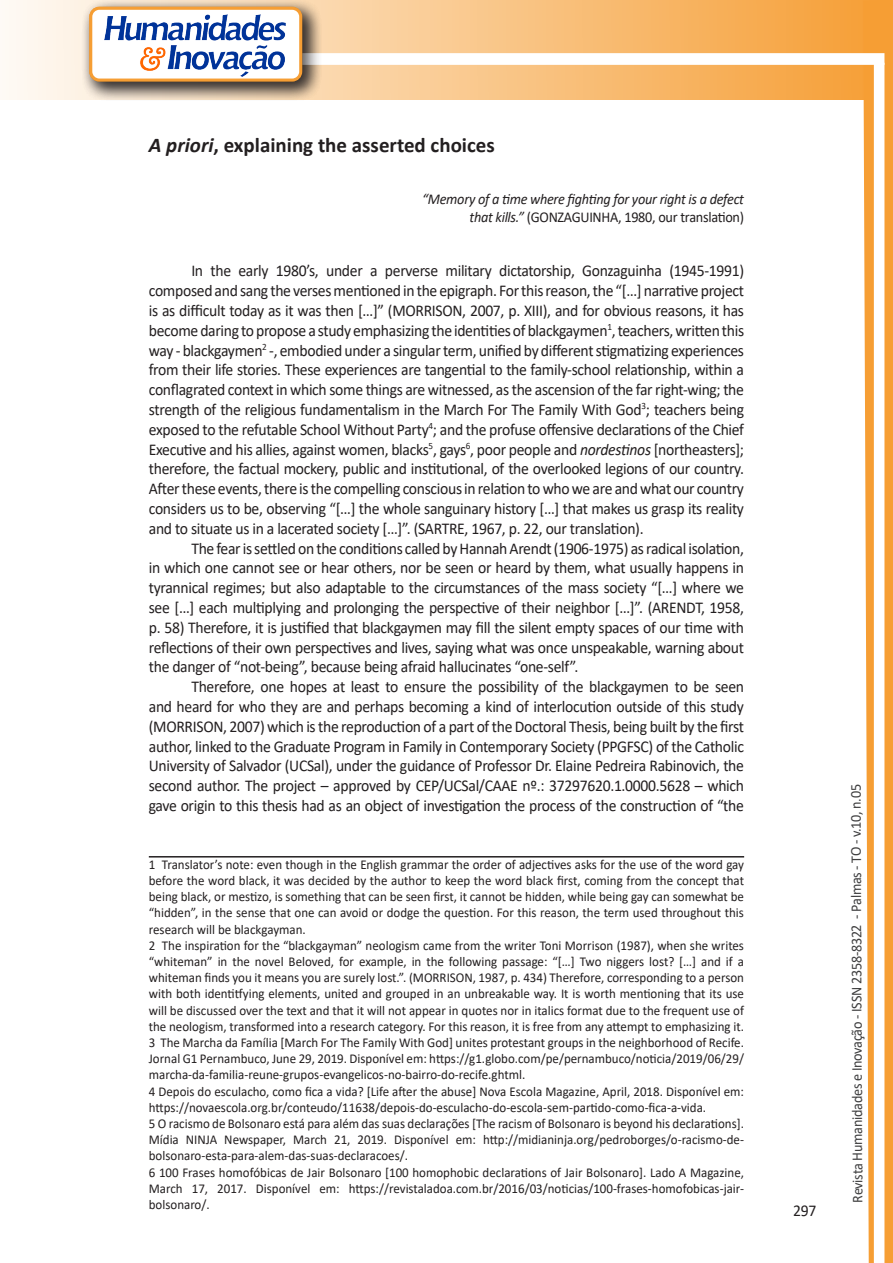
<style>
.page{position:relative;width:893px;height:1263px;background:#fff}
.page>*{position:absolute;margin:0;border:0;box-sizing:border-box;transform-origin:0 0}
.Titulo_2{font:700 21px "Calibri";color:#231f20}
.texto{font:16.5px/19.8px "Calibri";letter-spacing:-.02em;color:#231f20;text-align:justify;scale:.95 1}
.citacao{font:italic 15px/18px "Calibri";letter-spacing:-.02em;color:#231f20;text-align:right;scale:.95 1}
.t1{font:15px "Calibri";letter-spacing:-.025em;color:#3e3e3f;scale:.95 1}
.Rodapé{font:13.5px/16.2px "Calibri";color:#231f20;text-align:justify;scale:.96 1}
.s1{font-style:italic}
.s2{font-style:normal}
</style>
<div class="page">
<svg style="left:5px;top:0;width:858px;height:100px;background:#f9c484"></svg>
<div style="left:302px;top:53px;width:582px;height:12px;background:#fff;border:2px solid #fff"></div>
<svg style="left:863px;top:0;width:30px;height:1263px"></svg>
<div style="left:81px;top:0;width:241px;height:102px;background:#231f20;opacity:.75"></div>
<div style="left:91px;top:8px;width:210px;height:72px;background:#fff;border-radius:9px"></div>
<img style="left:104px;top:14px;width:181px;height:62px">
<div style="left:89px;top:7px;width:213px;height:75px;border:3px solid #f69e34;border-radius:9px"></div>
<hr style="left:149px;top:856px;width:595px;height:1px;background:#231f20">
<p class="Titulo_2" style="left:149px;top:130px;width:348px"><span class="s1">A priori</span>, explaining the asserted choices</p>
<p class="citacao" style="left:422px;top:190px;width:340px">“Memory of a time where fighting for your right is a defect that kills.” <span class="s2">(GONZAGUINHA, 1980, our translation)</span></p>
<p class="texto" style="left:149px;top:261px;width:628px;text-indent:43px">In the early 1980’s, under a perverse military dictatorship, Gonzaguinha (1945-1991) composed and sang the verses mentioned in the epigraph. For this reason, the “[…] narrative project is as difficult today as it was then […]” (MORRISON, 2007, p. XIII), and for obvious reasons, it has become daring to propose a study emphasizing the identities of blackgaymen<sup>1</sup>, teachers, written this way - blackgaymen<sup>2</sup> -, embodied under a singular term, unified by different stigmatizing experiences from their life stories. These experiences are tangential to the family-school relationship, within a conflagrated context in which some things are witnessed, as the ascension of the far right-wing; the strength of the religious fundamentalism in the March For The Family With God<sup>3</sup>; teachers being exposed to the refutable School Without Party<sup>4</sup>; and the profuse offensive declarations of the Chief Executive and his allies, against women, blacks<sup>5</sup>, gays<sup>6</sup>, poor people and <span class="s1">nordestinos</span> [northeasters]; therefore, the factual mockery, public and institutional, of the overlooked legions of our country.<br>After these events, there is the compelling conscious in relation to who we are and what our country considers us to be, observing “[…] the whole sanguinary history […] that makes us grasp its reality and to situate us in a lacerated society […]”. (SARTRE, 1967, p. 22, our translation).</p>
<p class="texto" style="left:149px;top:538px;width:628px;text-indent:43px">The fear is settled on the conditions called by Hannah Arendt (1906-1975) as radical isolation, in which one cannot see or hear others, nor be seen or heard by them, what usually happens in tyrannical regimes; but also adaptable to the circumstances of the mass society “[…] where we see […] each multiplying and prolonging the perspective of their neighbor […]”. (ARENDT, 1958, p. 58) Therefore, it is justified that blackgaymen may fill the silent empty spaces of our time with reflections of their own perspectives and lives, saying what was once unspeakable, warning about the danger of “not-being”, because being afraid hallucinates “one-self”.</p>
<p class="texto" style="left:149px;top:676px;width:628px;text-indent:43px">Therefore, one hopes at least to ensure the possibility of the blackgaymen to be seen and heard for who they are and perhaps becoming a kind of interlocution outside of this study (MORRISON, 2007) which is the reproduction of a part of the Doctoral Thesis, being built by the first author, linked to the Graduate Program in Family in Contemporary Society (PPGFSC) of the Catholic University of Salvador (UCSal), under the guidance of Professor Dr. Elaine Pedreira Rabinovich, the second author. The project – approved by CEP/UCSal/CAAE nº.: 37297620.1.0000.5628 – which gave origin to this thesis had as an object of investigation the process of the construction of “the</p>
<p class="Rodapé" style="left:149px;top:856px;width:622px">1 Translator’s note: even though in the English grammar the order of adjectives asks for the use of the word gay before the word black, it was decided by the author to keep the word black first, coming from the concept that being black, or mestizo, is something that can be seen first, it cannot be hidden, while being gay can somewhat be “hidden”, in the sense that one can avoid or dodge the question. For this reason, the term used throughout this research will be blackgayman.</p>
<p class="Rodapé" style="left:149px;top:937px;width:621px">2 The inspiration for the “blackgayman” neologism came from the writer Toni Morrison (1987), when she writes “whiteman” in the novel Beloved, for example, in the following passage: “[…] Two niggers lost? […] and if a whiteman finds you it means you are surely lost.”. (MORRISON, 1987, p. 434) Therefore, corresponding to a person with both identitfying elements, united and grouped in an unbreakable way. It is worth mentioning that its use will be discussed over the text and that it will not appear in quotes nor in italics format due to the frequent use of the neologism, transformed into a research category. For this reason, it is free from any attempt to emphasizing it.</p>
<p class="Rodapé" style="left:149px;top:1034px;width:621px">3 The Marcha da Família [March For The Family With God] unites protestant groups in the neighborhood of Recife.<br>Jornal G1 Pernambuco, June 29, 2019. Disponível em: https://g1.globo.com/pe/pernambuco/noticia/2019/06/29/ marcha-da-familia-reune-grupos-evangelicos-no-bairro-do-recife.ghtml.</p>
<p class="Rodapé" style="left:149px;top:1083px;width:621px">4 Depois do esculacho, como fica a vida? [Life after the abuse] Nova Escola Magazine, April, 2018. Disponível em: https://novaescola.org.br/conteudo/11638/depois-do-esculacho-do-escola-sem-partido-como-fica-a-vida.</p>
<p class="Rodapé" style="left:149px;top:1115px;width:621px">5 O racismo de Bolsonaro está para além das suas declarações [The racism of Bolsonaro is beyond his declarations].<br>Mídia NINJA Newspaper, March 21, 2019. Disponível em: http://midianinja.org/pedroborges/o-racismo-de&shy;bolsonaro-esta-para-alem-das-suas-declaracoes/.</p>
<p class="Rodapé" style="left:149px;top:1164px;width:621px">6 100 Frases homofóbicas de Jair Bolsonaro [100 homophobic declarations of Jair Bolsonaro]. Lado A Magazine, March 17, 2017. Disponível em: https://revistaladoa.com.br/2016/03/noticias/100-frases-homofobicas-jair&shy;bolsonaro/.</p>
<p class="texto" style="left:793px;top:1200px;width:26px">297</p>
<p class="t1" style="left:846px;top:1203px;width:442px;rotate:-90deg">Revista Humanidades e Inovação - ISSN 2358-8322 - Palmas - TO - v.10, n.05</p>
</div>
